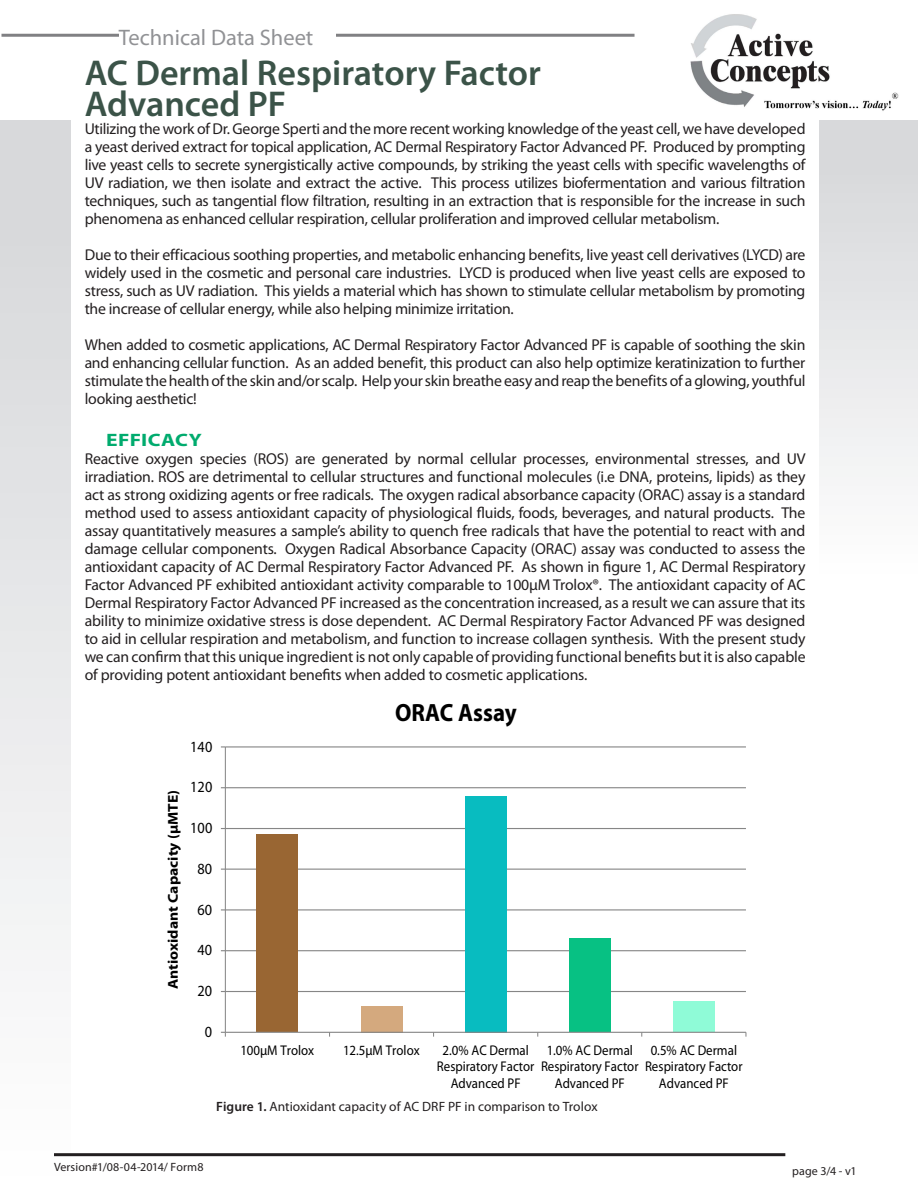
<style>
.page{position:relative;width:918px;height:1188px;background:#fff}
.page>*{position:absolute;margin:0;border:0;box-sizing:border-box;transform-origin:0 0}
.t1{font:600 36px/30.8px "Myriad Pro";color:#3b5348}
.t2{font:700 25.05px "Myriad Pro";color:#000;scale:.91 1}
.t3{font:22.5px "Myriad Pro";color:#919295}
.t4{font:700 18px "Myriad Pro";letter-spacing:.02em;color:#00ab6e;scale:1.2 1}
.t5{font:15.75px/18px "Myriad Pro";letter-spacing:-.015em;color:#231f20;text-align:justify}
.t6{font:15.6px "Myriad Pro";letter-spacing:.005em;color:#000;scale:.91 1}
.t7{font:700 14.25px "Myriad Pro";color:#000;scale:1.09 1}
.t8{font:14.1px/17px "Myriad Pro";color:#000;text-align:center;scale:.91 1}
.t9{font:13.5px "Myriad Pro";color:#231f20}
.t10{font:12px "Myriad Pro";letter-spacing:.01em;color:#231f20}
.s1{font-weight:600}
</style>
<div class="page">
<img style="left:690px;top:14px;width:209px;height:97px">
<div style="left:819px;top:120px;width:99px;height:459px;background:linear-gradient(to bottom,#d4d5d8,#fefefe)"></div>
<hr style="left:2px;top:34px;width:633px;height:3px;background:#808083">
<div style="left:119px;top:28px;width:217px;height:31px;background:#fff"></div>
<div style="left:0;top:120px;width:71px;height:1068px;background:linear-gradient(to bottom,#d4d5d8,#fefefe)"></div>
<hr style="left:54px;top:1153px;width:731px;height:3px;background:#231f20">
<hr style="left:225px;top:991px;width:521px;height:1px;background:#868686">
<hr style="left:225px;top:950px;width:521px;height:1px;background:#868686">
<hr style="left:225px;top:909px;width:521px;height:1px;background:#868686">
<hr style="left:225px;top:869px;width:521px;height:1px;background:#868686">
<hr style="left:225px;top:828px;width:521px;height:1px;background:#868686">
<hr style="left:225px;top:787px;width:521px;height:1px;background:#868686">
<hr style="left:225px;top:746px;width:521px;height:1px;background:#868686">
<div style="left:257px;top:835px;width:41px;height:197px;background:#963"></div>
<div style="left:361px;top:1006px;width:41px;height:26px;background:#d4a97e"></div>
<div style="left:465px;top:796px;width:41px;height:236px;background:#08bcc0"></div>
<div style="left:569px;top:939px;width:41px;height:93px;background:#07c183"></div>
<div style="left:673px;top:1002px;width:42px;height:30px;background:#8ffbd7"></div>
<hr style="left:225px;top:747px;width:1px;height:285px;background:#868686">
<hr style="left:225px;top:1032px;width:521px;height:1px;background:#868686">
<svg style="left:221px;top:1032px;width:5px;height:5px"></svg>
<p class="t3" style="left:119px;top:23px;width:196px">Technical Data Sheet</p>
<p class="t1" style="left:85px;top:57px;width:458px">AC Dermal Respiratory Factor<br>Advanced PF</p>
<p class="t5" style="left:85px;top:120px;width:722px">Utilizing the work of Dr. George Sperti and the more recent working knowledge of the yeast cell, we have developed a yeast derived extract for topical application, AC Dermal Respiratory Factor Advanced PF. Produced by prompting live yeast cells to secrete synergistically active compounds, by striking the yeast cells with specific wavelengths of UV radiation, we then isolate and extract the active. This process utilizes biofermentation and various filtration techniques, such as tangential flow filtration, resulting in an extraction that is responsible for the increase in such phenomena as enhanced cellular respiration, cellular proliferation and improved cellular metabolism.</p>
<p class="t5" style="left:85px;top:246px;width:722px">Due to their efficacious soothing properties, and metabolic enhancing benefits, live yeast cell derivatives (LYCD) are widely used in the cosmetic and personal care industries. LYCD is produced when live yeast cells are exposed to stress, such as UV radiation. This yields a material which has shown to stimulate cellular metabolism by promoting the increase of cellular energy, while also helping minimize irritation.</p>
<p class="t5" style="left:85px;top:336px;width:722px">When added to cosmetic applications, AC Dermal Respiratory Factor Advanced PF is capable of soothing the skin and enhancing cellular function. As an added benefit, this product can also help optimize keratinization to further stimulate the health of the skin and/or scalp. Help your skin breathe easy and reap the benefits of a glowing, youthful looking aesthetic!</p>
<p class="t4" style="left:106px;top:429px;width:81px">EFFICACY</p>
<p class="t5" style="left:85px;top:450px;width:722px">Reactive oxygen species (ROS) are generated by normal cellular processes, environmental stresses, and UV irradiation. ROS are detrimental to cellular structures and functional molecules (i.e DNA, proteins, lipids) as they act as strong oxidizing agents or free radicals. The oxygen radical absorbance capacity (ORAC) assay is a standard method used to assess antioxidant capacity of physiological fluids, foods, beverages, and natural products. The assay quantitatively measures a sample’s ability to quench free radicals that have the potential to react with and damage cellular components. Oxygen Radical Absorbance Capacity (ORAC) assay was conducted to assess the antioxidant capacity of AC Dermal Respiratory Factor Advanced PF. As shown in figure 1, AC Dermal Respiratory Factor Advanced PF exhibited antioxidant activity comparable to 100µM Trolox®. The antioxidant capacity of AC Dermal Respiratory Factor Advanced PF increased as the concentration increased, as a result we can assure that its ability to minimize oxidative stress is dose dependent. AC Dermal Respiratory Factor Advanced PF was designed to aid in cellular respiration and metabolism, and function to increase collagen synthesis. With the present study we can confirm that this unique ingredient is not only capable of providing functional benefits but it is also capable of providing potent antioxidant benefits when added to cosmetic applications.</p>
<p class="t6" style="left:190px;top:737px;width:26px">140</p>
<p class="t7" style="left:164px;top:989px;width:184px;rotate:-90deg">Antioxidant Capacity (µMTE)</p>
<p class="t6" style="left:190px;top:778px;width:26px">120</p>
<p class="t6" style="left:190px;top:818px;width:26px">100</p>
<p class="t6" style="left:198px;top:859px;width:18px">80</p>
<p class="t6" style="left:198px;top:900px;width:18px">60</p>
<p class="t6" style="left:198px;top:941px;width:18px">40</p>
<p class="t6" style="left:198px;top:981px;width:18px">20</p>
<p class="t2" style="left:395px;top:696px;width:135px">ORAC Assay</p>
<p class="t6" style="left:205px;top:1022px;width:10px">0</p>
<p class="t8" style="left:240px;top:1041px;width:83px">100μM Trolox</p>
<p class="t8" style="left:343px;top:1041px;width:86px">12.5μM Trolox</p>
<p class="t8" style="left:437px;top:1041px;width:109px">2.0% AC Dermal<br>Respiratory Factor<br>Advanced PF</p>
<p class="t8" style="left:541px;top:1041px;width:109px">1.0% AC Dermal<br>Respiratory Factor<br>Advanced PF</p>
<p class="t8" style="left:645px;top:1041px;width:109px">0.5% AC Dermal<br>Respiratory Factor<br>Advanced PF</p>
<p class="t9" style="left:216px;top:1099px;width:383px"><span class="s1">Figure 1.</span> Antioxidant capacity of AC DRF PF in comparison to Trolox</p>
<p class="t10" style="left:54px;top:1160px;width:151px">Version#1/08-04-2014/ Form8</p>
<p class="t10" style="left:792px;top:1164px;width:66px">page 3/4 - v1</p>
</div>
